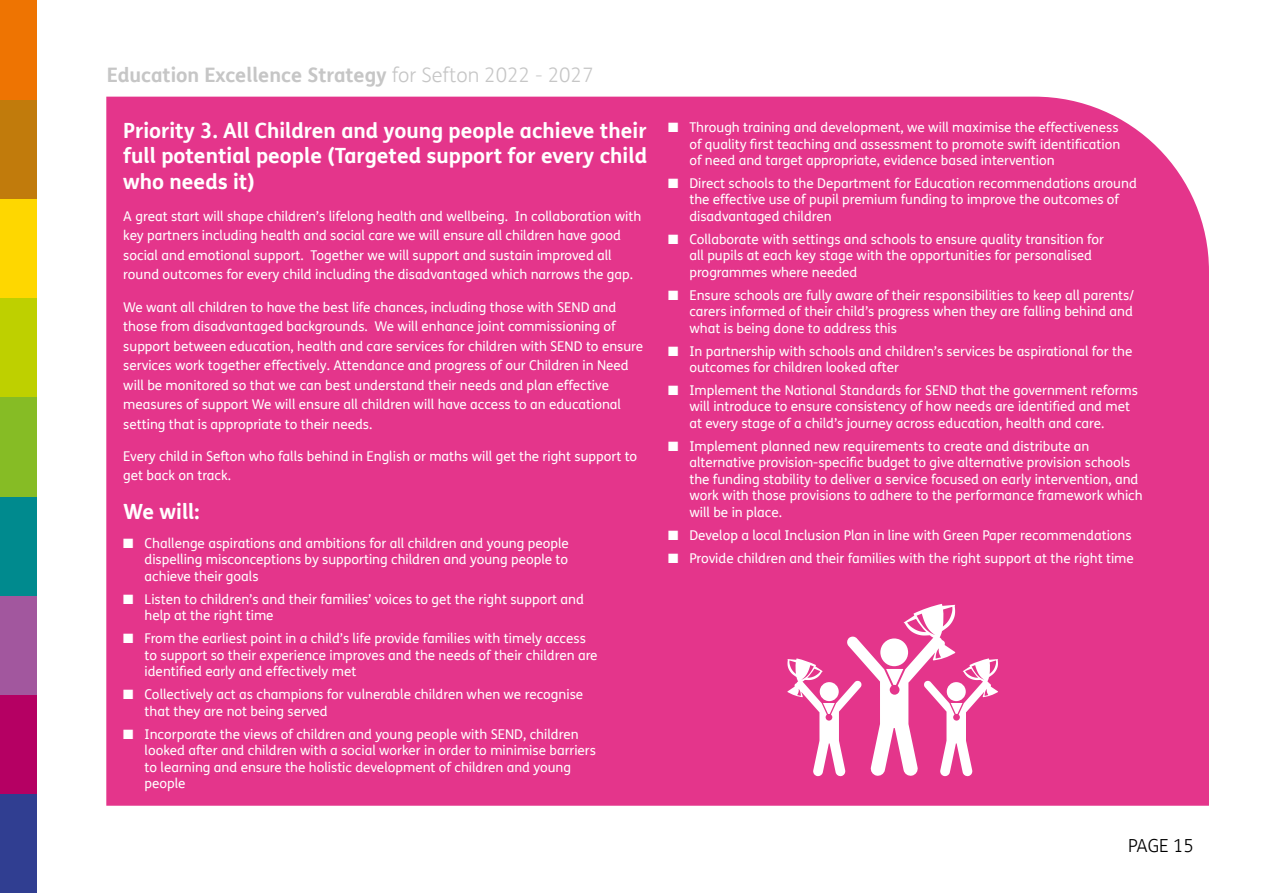
<style>
.page{position:relative;width:1263px;height:893px;background:#fff}
.page>*{position:absolute;margin:0;border:0;box-sizing:border-box;transform-origin:0 0}
.Sub_smaller{font:700 21px/25.5px "FS Me";color:#fff;text-align:justify}
.t1{font:700 19.95px "FS Me";color:#c6c6c6}
.t2{font:300 18px "FS Me";letter-spacing:-.005em;color:#000}
.Body{font:13.5px/16.5px "FS Me";color:#fff}
.s1{font-weight:300}
</style>
<div class="page">
<div style="left:0;top:794px;width:36px;height:99px;background:#303e91"></div>
<div style="left:0;top:298px;width:36px;height:99px;background:#bed000"></div>
<div style="left:0;top:695px;width:36px;height:99px;background:#b50063"></div>
<div style="left:0;top:595px;width:36px;height:100px;background:#a2579e"></div>
<div style="left:0;top:496px;width:36px;height:99px;background:#008a8e"></div>
<div style="left:0;top:397px;width:36px;height:99px;background:#86bc25"></div>
<div style="left:0;top:198px;width:36px;height:100px;background:#fed700"></div>
<div style="left:0;top:99px;width:36px;height:99px;background:#c17b0c"></div>
<div style="left:0;top:0;width:36px;height:99px;background:#ee7402"></div>
<div style="left:106px;top:97px;width:1103px;height:709px;background:#e4358b"></div>
<svg style="left:787px;top:604px;width:211px;height:173px"></svg>
<div style="left:947px;top:682px;width:19px;height:19px;background:#fff;border-radius:50%"></div>
<h2 class="t1" style="left:107px;top:60px;width:488px">Education Excellence Strategy <span class="s1">for Sefton 2022 - 2027</span></h2>
<p class="Sub_smaller" style="left:123px;top:116px;width:525px">Priority 3. All Children and young people achieve their full potential people (Targeted support for every child who needs it)</p>
<p class="Body" style="left:123px;top:206px;width:519px;line-height:19.5px">A great start will shape children’s lifelong health and wellbeing. In collaboration with key partners including health and social care we will ensure all children have good social and emotional support. Together we will support and sustain improved all round outcomes for every child including the disadvantaged which narrows the gap.</p>
<p class="Body" style="left:123px;top:297px;width:521px;line-height:19.5px">We want all children to have the best life chances, including those with SEND and those from disadvantaged backgrounds. We will enhance joint commissioning of support between education, health and care services for children with SEND to ensure services work together effectively. Attendance and progress of our Children in Need will be monitored so that we can best understand their needs and plan effective measures of support We will ensure all children will have access to an educational setting that is appropriate to their needs.</p>
<p class="Body" style="left:123px;top:446px;width:515px;line-height:19.5px">Every child in Sefton who falls behind in English or maths will get the right support to get back on track.</p>
<p class="Sub_smaller" style="left:123px;top:497px;width:78px">We will:</p>
<p class="Body" style="left:145px;top:535px;width:426px;text-align:justify;text-indent:-21px">■ Challenge aspirations and ambitions for all children and young people dispelling misconceptions by supporting children and young people to achieve their goals</p>
<p class="Body" style="left:145px;top:591px;width:441px;text-indent:-21px">■ Listen to children’s and their families’ voices to get the right support and help at the right time</p>
<p class="Body" style="left:145px;top:630px;width:455px;text-indent:-21px">■ From the earliest point in a child’s life provide families with timely access to support so their experience improves and the needs of their children are identified early and effectively met</p>
<p class="Body" style="left:145px;top:686px;width:440px;text-indent:-21px">■ Collectively act as champions for vulnerable children when we recognise that they are not being served</p>
<p class="Body" style="left:145px;top:725px;width:453px;text-indent:-21px">■ Incorporate the views of children and young people with SEND, children looked after and children with a social worker in order to minimise barriers to learning and ensure the holistic development of children and young people</p>
<p class="Body" style="left:689px;top:119px;width:432px;text-indent:-21px">■ Through training and development, we will maximise the effectiveness of quality first teaching and assessment to promote swift identification of need and target appropriate, evidence based intervention</p>
<p class="Body" style="left:689px;top:175px;width:449px;text-indent:-21px">■ Direct schools to the Department for Education recommendations around the effective use of pupil premium funding to improve the outcomes of disadvantaged children</p>
<p class="Body" style="left:689px;top:231px;width:416px;text-indent:-21px">■ Collaborate with settings and schools to ensure quality transition for all pupils at each key stage with the opportunities for personalised programmes where needed</p>
<p class="Body" style="left:689px;top:286px;width:446px;text-align:justify;text-indent:-21px">■ Ensure schools are fully aware of their responsibilities to keep all parents/ carers informed of their child’s progress when they are falling behind and what is being done to address this</p>
<p class="Body" style="left:689px;top:342px;width:444px;text-indent:-21px">■ In partnership with schools and children’s services be aspirational for the outcomes for children looked after</p>
<p class="Body" style="left:689px;top:382px;width:450px;text-indent:-21px">■ Implement the National Standards for SEND that the government reforms will introduce to ensure consistency of how needs are identified and met at every stage of a child’s journey across education, health and care.</p>
<p class="Body" style="left:689px;top:438px;width:455px;text-indent:-21px">■ Implement planned new requirements to create and distribute an alternative provision-specific budget to give alternative provision schools the funding stability to deliver a service focused on early intervention, and work with those provisions to adhere to the performance framework which will be in place.</p>
<p class="Body" style="left:668px;top:526px;width:465px">■ Develop a local Inclusion Plan in line with Green Paper recommendations</p>
<p class="Body" style="left:668px;top:549px;width:467px">■ Provide children and their families with the right support at the right time</p>
<h3 class="t2" style="left:1128px;top:834px;width:67px">PAGE 15</h3>
</div>
